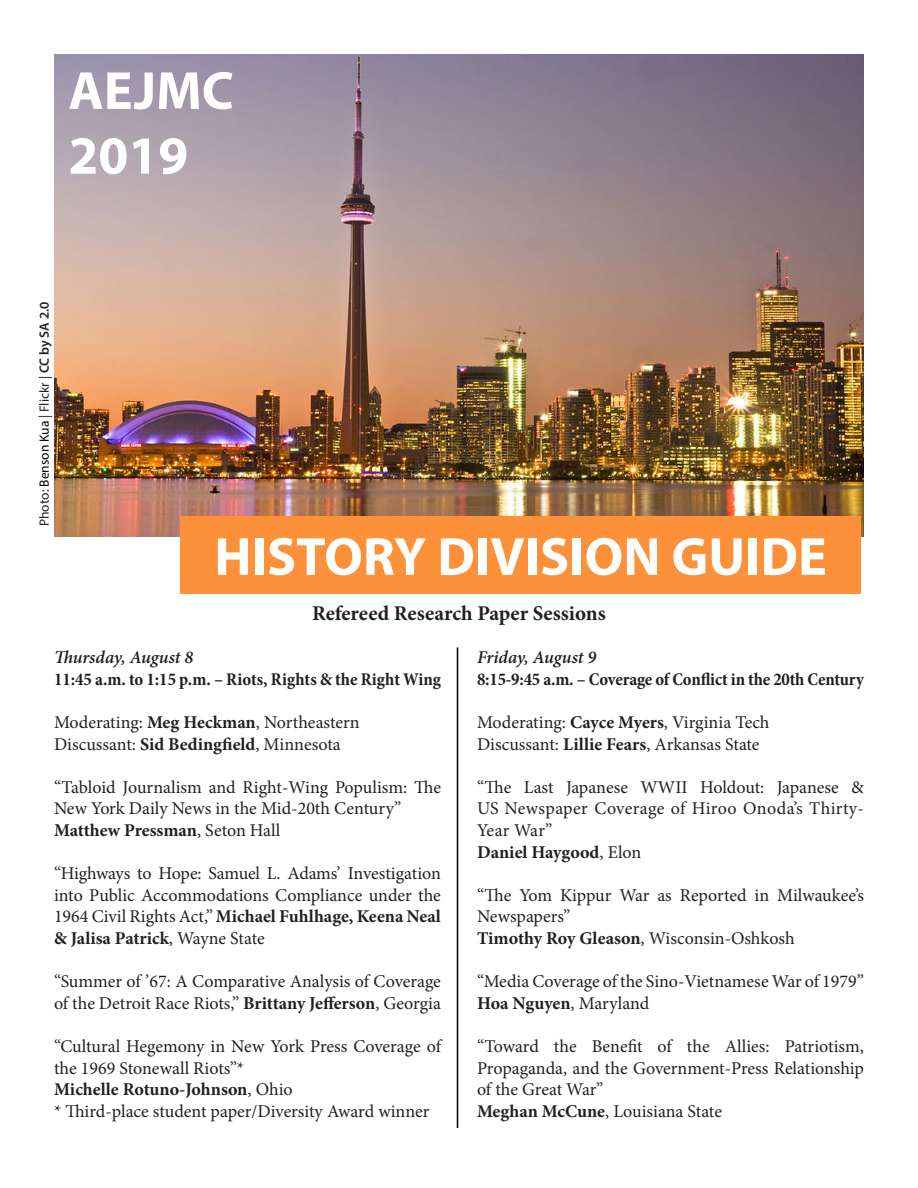
<style>
.page{position:relative;width:918px;height:1188px;background:#fff}
.page>*{position:absolute;margin:0;border:0;box-sizing:border-box;transform-origin:0 0}
.t1{font:700 54px "Myriad Pro";color:#fff}
.t2{font:700 21px "Minion Pro";letter-spacing:-.005em;color:#231f20}
.t3{font:18px/21.6px "Minion Pro";color:#231f20}
.t4{font:700 condensed 18px "Minion Pro";letter-spacing:-.01em;color:#231f20}
.t5{font:700 18px "Minion Pro";color:#231f20}
.t6{font:italic 600 18px "Minion Pro";letter-spacing:-.005em;color:#231f20}
.t7{font:13.5px "Myriad Pro";color:#231f20}
.s1{color:#000}
.s2{font-weight:600}
.s3{font-weight:700}
.s4{font-weight:400}
</style>
<div class="page">
<img style="left:54px;top:54px;width:810px;height:482px">
<div style="left:180px;top:516px;width:681px;height:77px;background:#fc913a"></div>
<hr style="left:457px;top:647px;width:1px;height:481px;background:#000">
<p class="t1" style="left:68px;top:55px;width:167px">AEJMC</p>
<p class="t1" style="left:68px;top:120px;width:121px">2019</p>
<p class="t7" style="left:36px;top:526px;width:226px;rotate:-90deg">Photo: <span class="s1">Benson Kua</span> | Flickr | <span class="s2">CC by SA 2.0</span></p>
<p class="t1" style="left:214px;top:521px;width:614px">HISTORY DIVISION GUIDE</p>
<p class="t2" style="left:312px;top:599px;width:295px">Refereed Research Paper Sessions</p>
<p class="t6" style="left:54px;top:645px;width:141px">Thursday, August 8</p>
<p class="t4" style="left:54px;top:667px;width:388px">11:45 a.m. to 1:15 p.m. – Riots, Rights &amp; the Right Wing</p>
<p class="t3" style="left:54px;top:712px;width:307px">Moderating: <span class="s3">Meg Heckman</span>, Northeastern</p>
<p class="t3" style="left:54px;top:733px;width:288px">Discussant: <span class="s3">Sid Bedingfield</span>, Minnesota</p>
<p class="t3" style="left:54px;top:776px;width:388px">“Tabloid Journalism and Right-Wing Populism: The<br>New York Daily News in the Mid-20th Century”</p>
<p class="t5" style="left:54px;top:818px;width:228px">Matthew Pressman<span class="s4">, Seton Hall</span></p>
<p class="t3" style="left:54px;top:863px;width:389px;text-align:justify">“Highways to Hope: Samuel L. Adams’ Investigation into Public Accommodations Compliance under the 1964 Civil Rights Act,” <span class="s3">Michael Fuhlhage, Keena Neal &amp; Jalisa Patrick</span>, Wayne State</p>
<p class="t3" style="left:54px;top:971px;width:389px">“Summer of ’67: A Comparative Analysis of Coverage of the Detroit Race Riots,” <span class="s3">Brittany Jefferson</span>, Georgia</p>
<p class="t3" style="left:54px;top:1036px;width:389px">“Cultural Hegemony in New York Press Coverage of the 1969 Stonewall Riots”*</p>
<p class="t5" style="left:54px;top:1077px;width:240px">Michelle Rotuno-Johnson<span class="s4">, Ohio</span></p>
<p class="t3" style="left:54px;top:1100px;width:377px">* Third-place student paper/Diversity Award winner</p>
<p class="t6" style="left:477px;top:645px;width:121px">Friday, August 9</p>
<p class="t4" style="left:477px;top:667px;width:388px">8:15-9:45 a.m. – Coverage of Conflict in the 20th Century</p>
<p class="t3" style="left:477px;top:712px;width:294px">Moderating: <span class="s3">Cayce Myers</span>, Virginia Tech</p>
<p class="t3" style="left:477px;top:733px;width:284px">Discussant: <span class="s3">Lillie Fears</span>, Arkansas State</p>
<p class="t3" style="left:477px;top:776px;width:389px;text-align:justify">“The Last Japanese WWII Holdout: Japanese &amp; US Newspaper Coverage of Hiroo Onoda’s Thirty-Year War”</p>
<p class="t5" style="left:477px;top:839px;width:166px">Daniel Haygood<span class="s4">, Elon</span></p>
<p class="t3" style="left:477px;top:884px;width:388px">“The Yom Kippur War as Reported in Milwaukee’s<br>Newspapers”</p>
<p class="t3" style="left:477px;top:928px;width:319px"><span class="s3">Timothy Roy Gleason</span>, Wisconsin-Oshkosh</p>
<p class="t3" style="left:477px;top:971px;width:388px">“Media Coverage of the Sino-Vietnamese War of 1979”</p>
<p class="t5" style="left:477px;top:990px;width:174px">Hoa Nguyen<span class="s4">, Maryland</span></p>
<p class="t3" style="left:477px;top:1036px;width:389px;text-align:justify">“Toward the Benefit of the Allies: Patriotism, Propaganda, and the Government-Press Relationship of the Great War”</p>
<p class="t3" style="left:477px;top:1100px;width:247px"><span class="s3">Meghan McCune</span>, Louisiana State</p>
</div>
